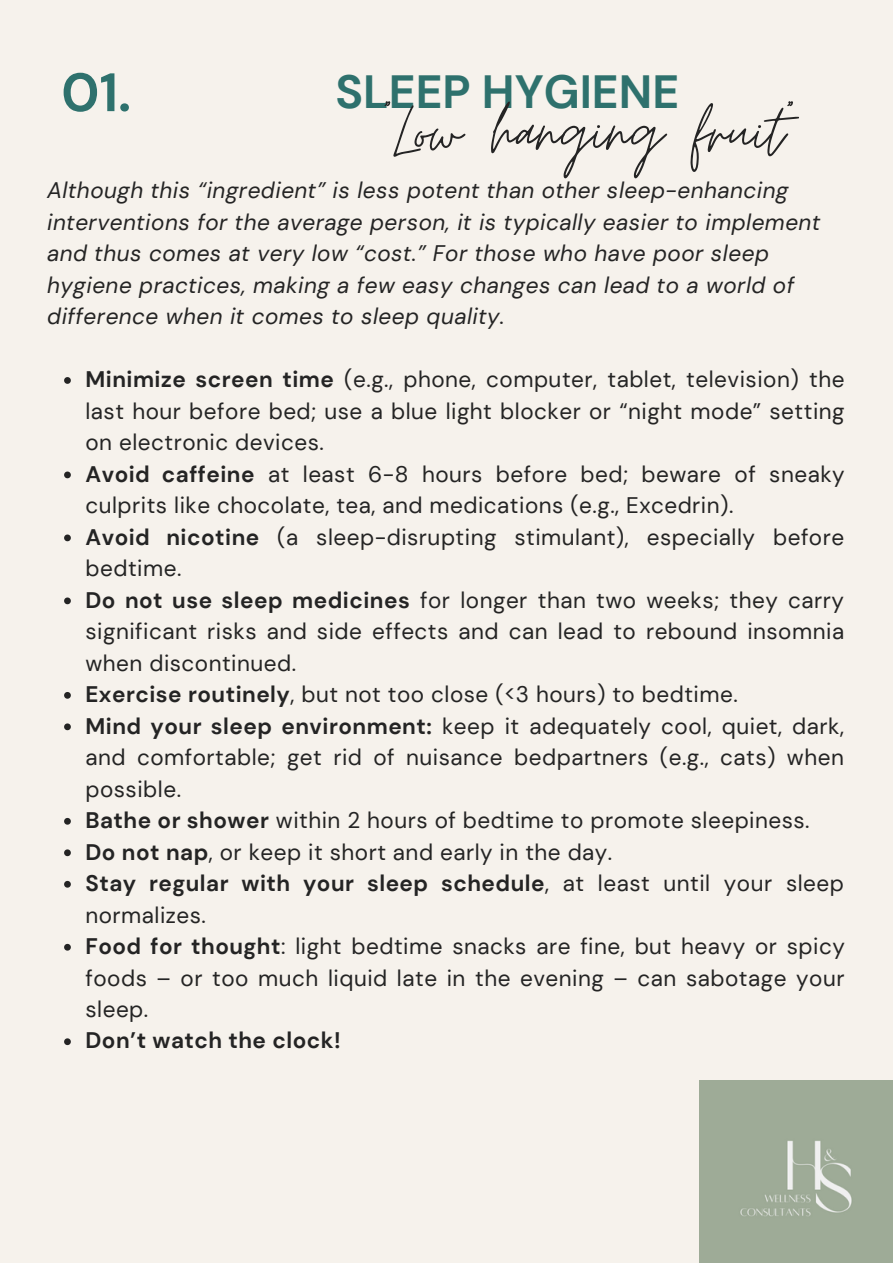
<style>
.page{position:relative;width:893px;height:1264px;background:#fff}
.page>*{position:absolute;margin:0;border:0;box-sizing:border-box;transform-origin:0 0}
.t1{font:78px "Moon Time";color:#242424}
.t2{font:700 54px "DM Sans";color:#2e716d}
.t3{font:700 46.5px "DM Sans";color:#2e716d}
.t4{font:22.5px/31.5px "DM Sans";letter-spacing:.02em;color:#242424}
.t5{font:italic 22.5px/31.5px "DM Sans";letter-spacing:.02em;color:#242424}
.t6{font:700 22.5px "DM Sans";letter-spacing:.02em;color:#242424}
.s1{font-weight:700}
</style>
<div class="page">
<div style="left:0;top:0;width:892px;height:1262px;background:#f6f2ec"></div>
<svg style="left:64px;top:377px;width:7px;height:7px"></svg>
<svg style="left:64px;top:471px;width:7px;height:7px"></svg>
<svg style="left:64px;top:534px;width:7px;height:7px"></svg>
<svg style="left:64px;top:597px;width:7px;height:7px"></svg>
<svg style="left:64px;top:692px;width:7px;height:6px"></svg>
<svg style="left:64px;top:723px;width:7px;height:7px"></svg>
<svg style="left:64px;top:818px;width:7px;height:6px"></svg>
<svg style="left:64px;top:849px;width:7px;height:7px"></svg>
<svg style="left:64px;top:880px;width:7px;height:7px"></svg>
<svg style="left:64px;top:943px;width:7px;height:7px"></svg>
<svg style="left:64px;top:1038px;width:7px;height:7px"></svg>
<div style="left:699px;top:1080px;width:193px;height:182px;background:#9eab97"></div>
<h2 class="t2" style="left:61px;top:58px;width:71px">01.</h2>
<h3 class="t3" style="left:335px;top:62px;width:345px">SLEEP HYGIENE</h3>
<h1 class="t1" style="left:381px;top:84px;width:416px">"Low hanging fruit"</h1>
<p class="t5" style="left:47px;top:175px;width:774px">Although this “ingredient” is less potent than other sleep-enhancing interventions for the average person, it is typically easier to implement and thus comes at very low “cost.” For those who have poor sleep hygiene practices, making a few easy changes can lead to a world of difference when it comes to sleep quality.</p>
<p class="t4" style="left:85px;top:364px;width:760px"><span class="s1">Minimize screen time</span> (e.g., phone, computer, tablet, television) the last hour before bed; use a blue light blocker or “night mode” setting on electronic devices.<br><span class="s1">Avoid caffeine</span> at least 6-8 hours before bed; beware of sneaky culprits like chocolate, tea, and medications (e.g., Excedrin).<br><span class="s1">Avoid nicotine</span> (a sleep-disrupting stimulant), especially before bedtime.<br><span class="s1">Do not use sleep medicines</span> for longer than two weeks; they carry significant risks and side effects and can lead to rebound insomnia when discontinued.<br><span class="s1">Exercise routinely</span>, but not too close (&lt;3 hours) to bedtime.<br><span class="s1">Mind your sleep environment:</span> keep it adequately cool, quiet, dark, and comfortable; get rid of nuisance bedpartners (e.g., cats) when possible.<br><span class="s1">Bathe or shower</span> within 2 hours of bedtime to promote sleepiness.<br><span class="s1">Do not nap</span>, or keep it short and early in the day.<br><span class="s1">Stay regular with your sleep schedule</span>, at least until your sleep normalizes.<br><span class="s1">Food for thought</span>: light bedtime snacks are fine, but heavy or spicy foods – or too much liquid late in the evening – can sabotage your sleep.</p>
<p class="t6" style="left:85px;top:1026px;width:257px">Don’t watch the clock!</p>
</div>
